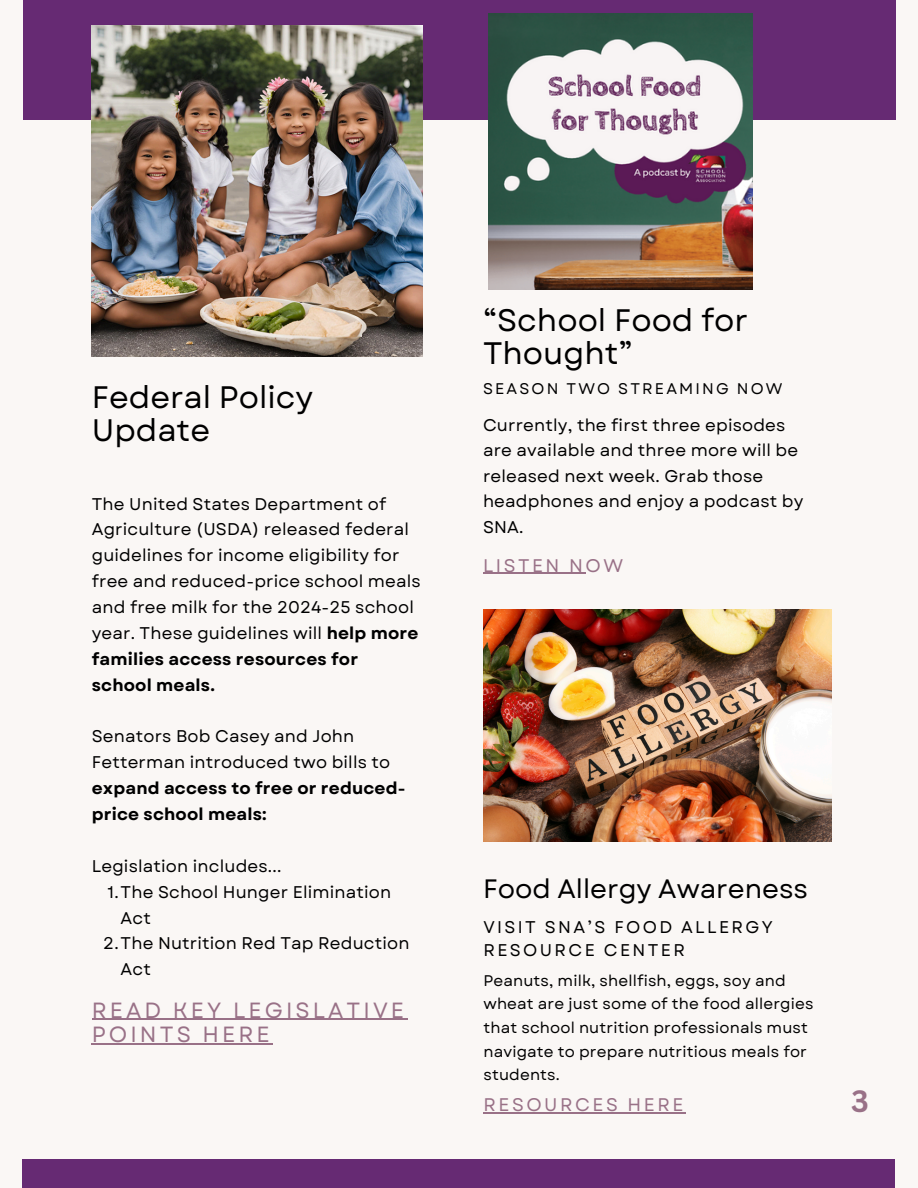
<style>
.page{position:relative;width:918px;height:1188px;background:#faf7f5}
.page>*{position:absolute;margin:0;border:0;box-sizing:border-box;transform-origin:0 0}
.t1{font:31.05px/32.8px "Garet";color:#000}
.t2{font:700 30px "Canva Sans";color:#997187}
.t3{font:26.55px "Garet";color:#000}
.t4{font:22.05px/24.8px "Garet";letter-spacing:.14em;color:#997187}
.t5{font:18.3px "Garet";letter-spacing:.14em;color:#997187}
.t6{font:16.95px/25.8px "Garet";letter-spacing:.01em;color:#000}
.t7{font:16.95px/23.2px "Garet";letter-spacing:.14em;color:#000}
.t8{font:15.45px/23.7px "Garet";letter-spacing:.01em;color:#000}
.t9{font:15.45px "Garet";letter-spacing:.14em;color:#000}
.s1{font-weight:700}
</style>
<div class="page">
<div style="left:23px;top:0;width:872px;height:120px;background:#662a73"></div>
<div style="left:23px;top:1159px;width:872px;height:29px;background:#662a73"></div>
<img style="left:489px;top:13px;width:263px;height:276px">
<img style="left:483px;top:610px;width:348px;height:232px">
<img style="left:92px;top:25px;width:331px;height:331px">
<hr style="left:92px;top:1019px;width:315px;height:1px;background:#997187">
<hr style="left:92px;top:1044px;width:181px;height:1px;background:#997187">
<hr style="left:483px;top:1112px;width:203px;height:1px;background:#997187">
<hr style="left:483px;top:573px;width:103px;height:1px;background:#997187">
<h4 class="t1" style="left:92px;top:381px;width:223px">Federal Policy<br>Update</h4>
<h1 class="t6" style="left:92px;top:491px;width:331px">The United States Department of<br>Agriculture (USDA) released federal guidelines for income eligibility for free and reduced-price school meals and free milk for the 2024-25 school year. These guidelines will <span class="s1">help more families access resources for school meals.</span></h1>
<h5 class="t6" style="left:92px;top:724px;width:315px">Senators Bob Casey and John<br>Fetterman introduced two bills to <span class="s1">expand access to free or reduced&shy;price school meals:</span></h5>
<h5 class="t6" style="left:92px;top:853px;width:191px">Legislation includes...</h5>
<h5 class="t6" style="left:121px;top:879px;width:272px;text-indent:-13px">1.The School Hunger Elimination<br>Act</h5>
<p class="t6" style="left:121px;top:931px;width:291px;text-indent:-17px">2.The Nutrition Red Tap Reduction<br>Act</p>
<h6 class="t4" style="left:92px;top:998px;width:314px">READ KEY LEGISLATIVE<br>POINTS HERE</h6>
<h4 class="t1" style="left:483px;top:304px;width:267px">“School Food for<br>Thought”</h4>
<h4 class="t9" style="left:483px;top:378px;width:301px">SEASON TWO STREAMING NOW</h4>
<h2 class="t6" style="left:483px;top:413px;width:322px;line-height:25.3px">Currently, the first three episodes are available and three more will be released next week. Grab those headphones and enjoy a podcast by<br>SNA.</h2>
<p class="t5" style="left:483px;top:552px;width:142px">LISTEN NOW</p>
<p class="t3" style="left:483px;top:869px;width:327px">Food Allergy Awareness</p>
<h3 class="t7" style="left:483px;top:916px;width:291px">VISIT SNA’S FOOD ALLERGY<br>RESOURCE CENTER</h3>
<p class="t8" style="left:483px;top:969px;width:332px">Peanuts, milk, shellfish, eggs, soy and wheat are just some of the food allergies that school nutrition professionals must navigate to prepare nutritious meals for students.</p>
<h5 class="t5" style="left:483px;top:1091px;width:201px">RESOURCES HERE</h5>
<p class="t2" style="left:851px;top:1080px;width:19px">3</p>
</div>
